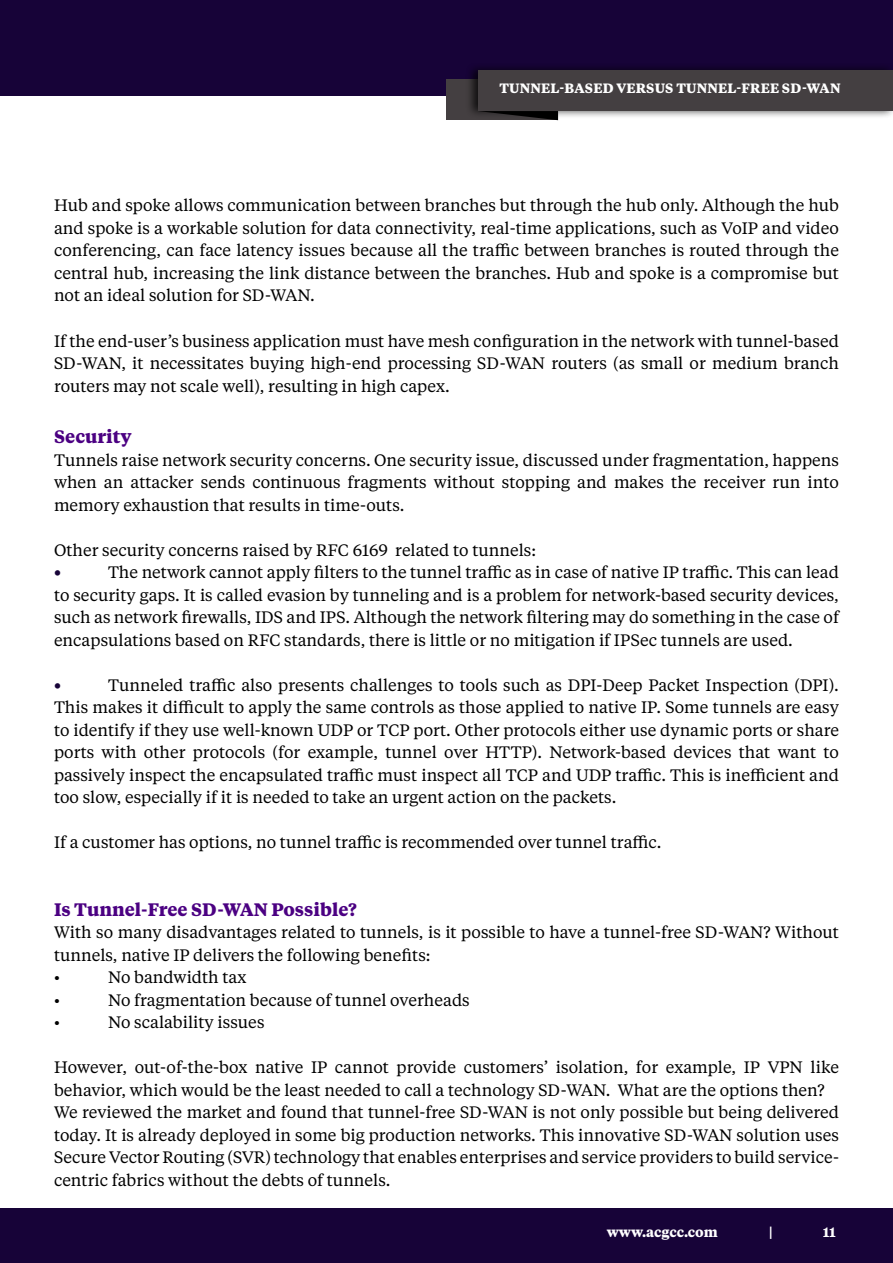
<style>
.page{position:relative;width:893px;height:1263px;background:#fff}
.page>*{position:absolute;margin:0;border:0;box-sizing:border-box;transform-origin:0 0}
.t1{font:700 18px "Tiempos Text";color:#4b0082}
.t2{font:16.5px/22.5px "Tiempos Text";color:#000;text-align:justify}
.t3{font:700 16.5px "Tiempos Text";color:#170338}
.t4{font:700 13.5px "Tiempos Text";letter-spacing:.015em;color:#fff}
</style>
<div class="page">
<div style="left:0;top:0;width:893px;height:95px;background:#170338"></div>
<div style="left:0;top:1209px;width:893px;height:54px;background:#170338"></div>
<div style="left:446px;top:80px;width:112px;height:40px;background:#443f41"></div>
<div style="left:465px;top:62px;width:428px;height:57px;background:#000;opacity:.75"></div>
<div style="left:478px;top:70px;width:415px;height:41px;background:#443f41"></div>
<svg style="left:478px;top:111px;width:80px;height:9px"></svg>
<p class="t4" style="left:499px;top:79px;width:343px">TUNNEL-BASED VERSUS TUNNEL-FREE SD-WAN</p>
<p class="t2" style="left:54px;top:194px;width:786px">Hub and spoke allows communication between branches but through the hub only. Although the hub and spoke is a workable solution for data connectivity, real-time applications, such as VoIP and video conferencing, can face latency issues because all the traffic between branches is routed through the central hub, increasing the link distance between the branches. Hub and spoke is a compromise but not an ideal solution for SD-WAN.</p>
<p class="t2" style="left:54px;top:329px;width:786px">If the end-user’s business application must have mesh configuration in the network with tunnel-based SD-WAN, it necessitates buying high-end processing SD-WAN routers (as small or medium branch routers may not scale well), resulting in high capex.</p>
<p class="t1" style="left:54px;top:424px;width:79px">Security</p>
<p class="t2" style="left:54px;top:448px;width:786px">Tunnels raise network security concerns. One security issue, discussed under fragmentation, happens when an attacker sends continuous fragments without stopping and makes the receiver run into memory exhaustion that results in time-outs.</p>
<p class="t2" style="left:54px;top:538px;width:484px">Other security concerns raised by RFC 6169 related to tunnels:</p>
<p class="t3" style="left:54px;top:560px;width:8px">•</p>
<p class="t2" style="left:54px;top:560px;width:786px;text-indent:54px">The network cannot apply filters to the tunnel traffic as in case of native IP traffic. This can lead to security gaps. It is called evasion by tunneling and is a problem for network-based security devices, such as network firewalls, IDS and IPS. Although the network filtering may do something in the case of encapsulations based on RFC standards, there is little or no mitigation if IPSec tunnels are used.</p>
<p class="t3" style="left:54px;top:673px;width:8px">•</p>
<p class="t2" style="left:54px;top:673px;width:786px;text-indent:54px">Tunneled traffic also presents challenges to tools such as DPI-Deep Packet Inspection (DPI).<br>This makes it difficult to apply the same controls as those applied to native IP. Some tunnels are easy to identify if they use well-known UDP or TCP port. Other protocols either use dynamic ports or share ports with other protocols (for example, tunnel over HTTP). Network-based devices that want to passively inspect the encapsulated traffic must inspect all TCP and UDP traffic. This is inefficient and too slow, especially if it is needed to take an urgent action on the packets.</p>
<p class="t2" style="left:54px;top:830px;width:609px">If a customer has options, no tunnel traffic is recommended over tunnel traffic.</p>
<p class="t1" style="left:54px;top:896px;width:304px">Is Tunnel-Free SD-WAN Possible?</p>
<p class="t2" style="left:54px;top:920px;width:786px;text-align:left">With so many disadvantages related to tunnels, is it possible to have a tunnel-free SD-WAN? Without tunnels, native IP delivers the following benefits:<br>•</p>
<p class="t2" style="left:108px;top:965px;width:140px">No bandwidth tax</p>
<p class="t2" style="left:54px;top:988px;width:7px">•</p>
<p class="t2" style="left:108px;top:988px;width:363px">No fragmentation because of tunnel overheads</p>
<p class="t2" style="left:54px;top:1010px;width:7px">•</p>
<p class="t2" style="left:108px;top:1010px;width:158px">No scalability issues</p>
<p class="t2" style="left:54px;top:1055px;width:786px;text-align:left">However, out-of-the-box native IP cannot provide customers’ isolation, for example, IP VPN like behavior, which would be the least needed to call a technology SD-WAN. What are the options then?<br>We reviewed the market and found that tunnel-free SD-WAN is not only possible but being delivered today. It is already deployed in some big production networks. This innovative SD-WAN solution uses Secure Vector Routing (SVR) technology that enables enterprises and service providers to build service&shy;centric fabrics without the debts of tunnels.</p>
<p class="t4" style="left:607px;top:1223px;width:113px">www.acgcc.com</p>
<p class="t4" style="left:769px;top:1223px;width:6px">|</p>
<p class="t4" style="left:823px;top:1223px;width:15px">11</p>
</div>
